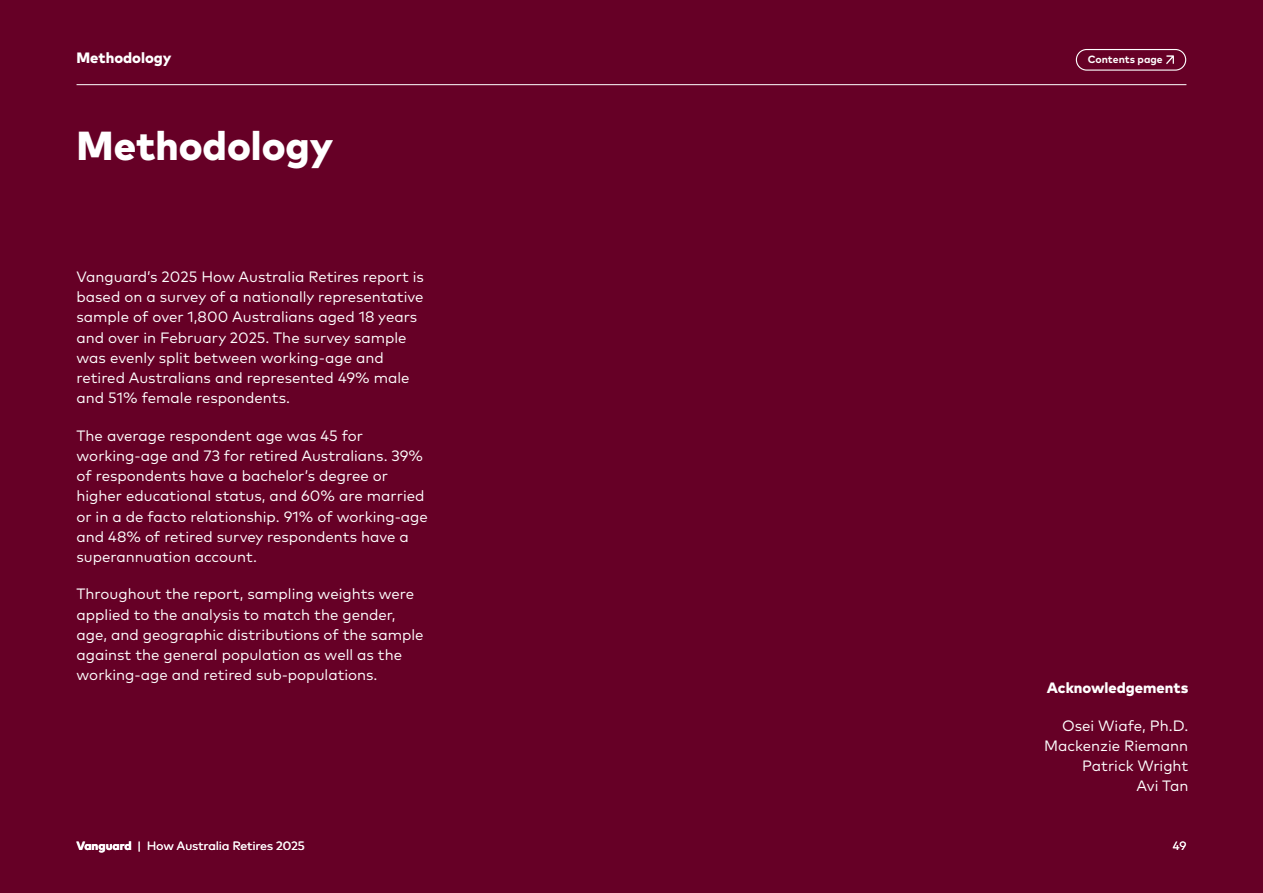
<style>
.page{position:relative;width:1263px;height:893px;background:#660026}
.page>*{position:absolute;margin:0;border:0;box-sizing:border-box;transform-origin:0 0}
.t1{font:800 40.5px "Mark Pro";color:#fff}
.t2{font:15px/20.2px "Mark Pro";color:#fff}
.t3{font:800 15px "Mark Pro";color:#fff}
.t4{font:12px "Mark Pro";color:#fff}
.t5{font:700 10.5px "Mark Pro";color:#fff}
.s1{font-weight:800}
</style>
<div class="page">
<hr style="left:77px;top:84px;width:1109px;height:1px;background:#fff">
<div style="left:1076px;top:49px;width:110px;height:22px;border:1px solid #fff;border-radius:10px"></div>
<svg style="left:1166px;top:55px;width:8px;height:9px"></svg>
<p class="t3" style="left:77px;top:46px;width:97px">Methodology</p>
<p class="t5" style="left:1088px;top:51px;width:77px">Contents page</p>
<h1 class="t1" style="left:77px;top:114px;width:258px">Methodology</h1>
<p class="t2" style="left:77px;top:265px;width:349px">Vanguard’s 2025 How Australia Retires report is based on a survey of a nationally representative sample of over 1,800 Australians aged 18 years and over in February 2025. The survey sample was evenly split between working-age and retired Australians and represented 49% male and 51% female respondents.</p>
<p class="t2" style="left:77px;top:424px;width:353px">The average respondent age was 45 for working-age and 73 for retired Australians. 39% of respondents have a bachelor’s degree or higher educational status, and 60% are married or in a de facto relationship. 91% of working-age and 48% of retired survey respondents have a superannuation account.</p>
<p class="t2" style="left:77px;top:583px;width:349px">Throughout the report, sampling weights were applied to the analysis to match the gender, age, and geographic distributions of the sample against the general population as well as the working-age and retired sub-populations.</p>
<p class="t3" style="left:1047px;top:676px;width:143px">Acknowledgements</p>
<p class="t2" style="left:1044px;top:714px;width:146px;text-align:right">Osei Wiafe, Ph.D.<br>Mackenzie Riemann<br>Patrick Wright<br>Avi Tan</p>
<p class="t4" style="left:77px;top:837px;width:229px"><span class="s1">Vanguard</span> | How Australia Retires 2025</p>
<p class="t4" style="left:1173px;top:837px;width:15px">49</p>
</div>
